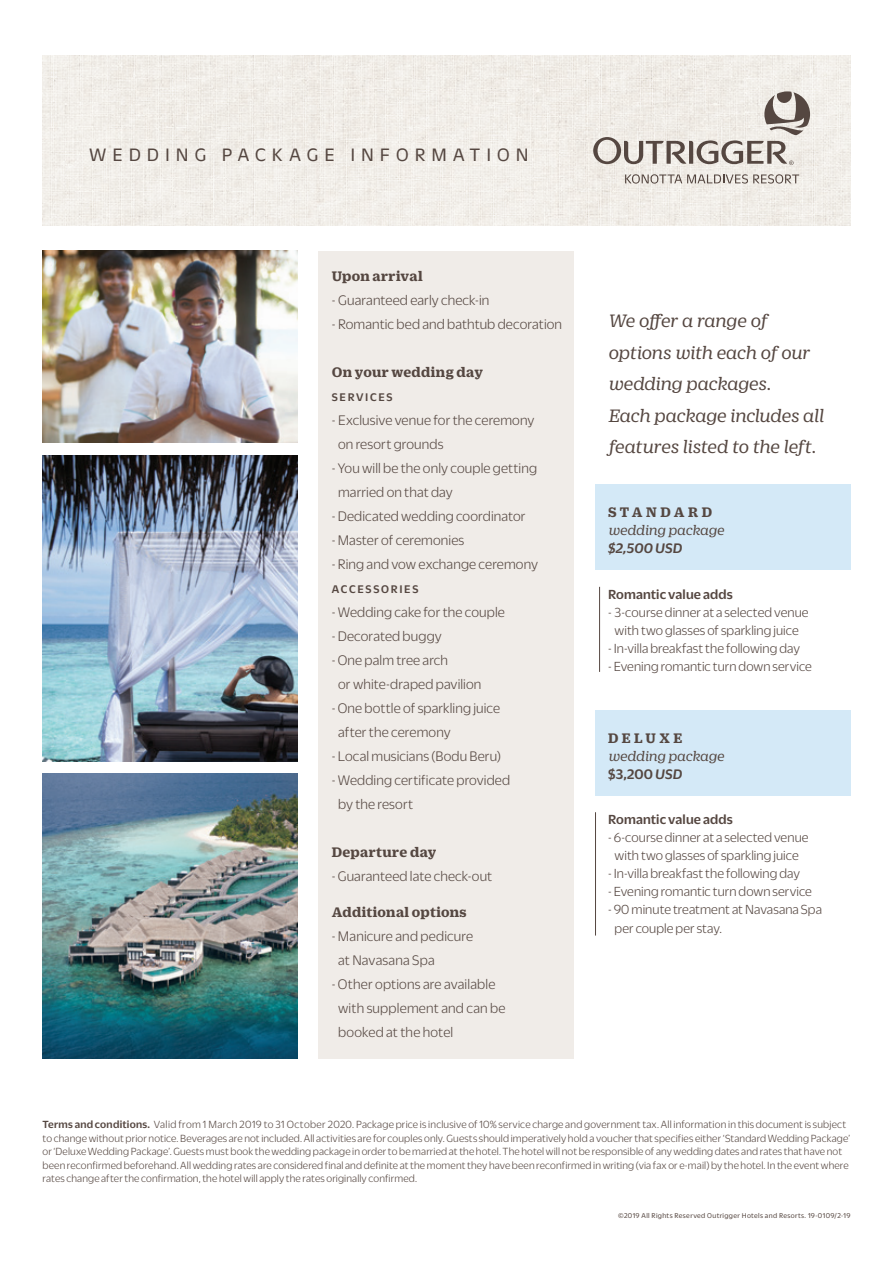
<style>
.page{position:relative;width:893px;height:1263px;background:#fff}
.page>*{position:absolute;margin:0;border:0;box-sizing:border-box;transform-origin:0 0}
.t1{font:italic 19.5px "Duplicate Ionic";letter-spacing:-.01em;color:#554741}
.t2{font:19.5px "Duplicate Sans";letter-spacing:.31em;color:#554741}
.t3{font:300 15px/24px "Duplicate Sans";letter-spacing:.01em;color:#554741}
.t4{font:700 15px "Duplicate Ionic";letter-spacing:.025em;color:#554741}
.t5{font:italic 15px/18px "Duplicate Ionic";color:#554741}
.t6{font:700 15px "Duplicate Ionic";letter-spacing:.235em;color:#554741}
.t7{font:300 14.25px/18px "Duplicate Sans";letter-spacing:.005em;color:#554741;text-align:center}
.t8{font:500 14.25px "Duplicate Sans";letter-spacing:.01em;color:#554741}
.t9{font:500 12px "Duplicate Sans";letter-spacing:.14em;color:#554741}
.t10{font:300 11.25px/13.5px "Duplicate Sans";letter-spacing:.015em;color:#554741}
.t11{font:7.5px "Duplicate Sans";letter-spacing:.05em;color:#554741}
.s1{font-family:"Duplicate Sans";font-weight:500}
.s2{font-family:"Duplicate Sans";font-weight:500;font-style:normal}
.s3{font-weight:500}
</style>
<div class="page">
<img style="left:43px;top:455px;width:255px;height:306px">
<div style="left:319px;top:251px;width:255px;height:808px;background:#f0ece8"></div>
<img style="left:43px;top:251px;width:255px;height:191px">
<div style="left:595px;top:485px;width:255px;height:85px;background:#d4e9f7"></div>
<div style="left:595px;top:710px;width:255px;height:85px;background:#d4e9f7"></div>
<img style="left:43px;top:55px;width:807px;height:170px">
<img style="left:43px;top:774px;width:255px;height:285px">
<hr style="left:599px;top:587px;width:1px;height:85px;background:#554741">
<hr style="left:595px;top:812px;width:1px;height:123px;background:#554741">
<svg style="left:625px;top:174px;width:174px;height:10px;background:#c3bcb6"></svg>
<svg style="left:593px;top:91px;width:217px;height:74px;background:#d5d0ca"></svg>
<p class="t2" style="left:89px;top:142px;width:441px">WEDDING PACKAGE INFORMATION</p>
<p class="t4" style="left:332px;top:265px;width:93px">Upon arrival</p>
<p class="t3" style="left:332px;top:287px;width:159px">- Guaranteed early check-in</p>
<p class="t3" style="left:332px;top:311px;width:232px">- Romantic bed and bathtub decoration</p>
<p class="t4" style="left:332px;top:361px;width:153px">On your wedding day</p>
<p class="t9" style="left:332px;top:389px;width:63px">SERVICES</p>
<p class="t3" style="left:338px;top:407px;width:198px;text-indent:-6px">- Exclusive venue for the ceremony on resort grounds</p>
<p class="t3" style="left:338px;top:455px;width:200px;text-indent:-6px">- You will be the only couple getting married on that day</p>
<p class="t3" style="left:332px;top:503px;width:195px">- Dedicated wedding coordinator</p>
<p class="t3" style="left:332px;top:527px;width:134px">- Master of ceremonies</p>
<p class="t3" style="left:332px;top:551px;width:208px">- Ring and vow exchange ceremony</p>
<p class="t9" style="left:332px;top:581px;width:88px">ACCESSORIES</p>
<p class="t3" style="left:332px;top:599px;width:175px">- Wedding cake for the couple</p>
<p class="t3" style="left:332px;top:623px;width:112px">- Decorated buggy</p>
<p class="t3" style="left:338px;top:647px;width:145px;text-indent:-6px">- One palm tree arch<br>or white-draped pavilion</p>
<p class="t3" style="left:338px;top:695px;width:164px;text-indent:-6px">- One bottle of sparkling juice after the ceremony</p>
<p class="t3" style="left:332px;top:743px;width:171px">- Local musicians (Bodu Beru)</p>
<p class="t3" style="left:332px;top:767px;width:180px">- Wedding certificate provided</p>
<p class="t3" style="left:338px;top:791px;width:77px">by the resort</p>
<p class="t4" style="left:332px;top:841px;width:106px">Departure day</p>
<p class="t3" style="left:332px;top:863px;width:162px">- Guaranteed late check-out</p>
<p class="t4" style="left:332px;top:901px;width:136px">Additional options</p>
<p class="t3" style="left:338px;top:923px;width:137px;text-indent:-6px">- Manicure and pedicure at Navasana Spa</p>
<p class="t3" style="left:338px;top:971px;width:169px;text-indent:-6px">- Other options are available with supplement and can be booked at the hotel</p>
<p class="t1" style="left:608px;top:308px;width:160px">We offer a range of</p>
<p class="t1" style="left:608px;top:339px;width:203px">options with each of our</p>
<p class="t1" style="left:608px;top:371px;width:164px">wedding packages.</p>
<p class="t1" style="left:608px;top:402px;width:217px">Each package includes all</p>
<p class="t1" style="left:608px;top:434px;width:209px">features listed to the left.</p>
<p class="t6" style="left:608px;top:501px;width:106px">STANDARD</p>
<p class="t5" style="left:608px;top:520px;width:118px">wedding package <span class="s1">$2,500 USD</span></p>
<p class="t8" style="left:608px;top:585px;width:126px">Romantic value adds</p>
<p class="t7" style="left:608px;top:602px;width:202px">- 3-course dinner at a selected venue with two glasses of sparkling juice</p>
<p class="t7" style="left:608px;top:638px;width:193px">- In-villa breakfast the following day</p>
<p class="t7" style="left:608px;top:656px;width:205px">- Evening romantic turn down service</p>
<p class="t4" style="left:608px;top:727px;width:76px">DELUXE</p>
<p class="t5" style="left:608px;top:746px;width:118px">wedding package <span class="s2">$3,200</span> <span class="s1">USD</span></p>
<p class="t8" style="left:608px;top:810px;width:126px">Romantic value adds</p>
<p class="t7" style="left:608px;top:828px;width:202px">- 6-course dinner at a selected venue with two glasses of sparkling juice</p>
<p class="t7" style="left:608px;top:864px;width:193px">- In-villa breakfast the following day</p>
<p class="t7" style="left:608px;top:882px;width:205px">- Evening romantic turn down service</p>
<p class="t7" style="left:615px;top:900px;width:209px;text-align:left;text-indent:-6px">- 90 minute treatment at Navasana Spa per couple per stay.</p>
<p class="t10" style="left:43px;top:1117px;width:809px"><span class="s3">Terms and conditions.</span> Valid from 1 March 2019 to 31 October 2020. Package price is inclusive of 10% service charge and government tax. All information in this document is subject to change without prior notice. Beverages are not included. All activities are for couples only. Guests should imperatively hold a voucher that specifies either ‘Standard Wedding Package’ or ‘Deluxe Wedding Package’. Guests must book the wedding package in order to be married at the hotel. The hotel will not be responsible of any wedding dates and rates that have not been reconfirmed beforehand. All wedding rates are considered final and definite at the moment they have been reconfirmed in writing (via fax or e-mail) by the hotel. In the event where rates change after the confirmation, the hotel will apply the rates originally confirmed.</p>
<p class="t11" style="left:618px;top:1211px;width:234px">©2019 All Rights Reserved Outrigger Hotels and Resorts. 19-0109/2-19</p>
</div>
